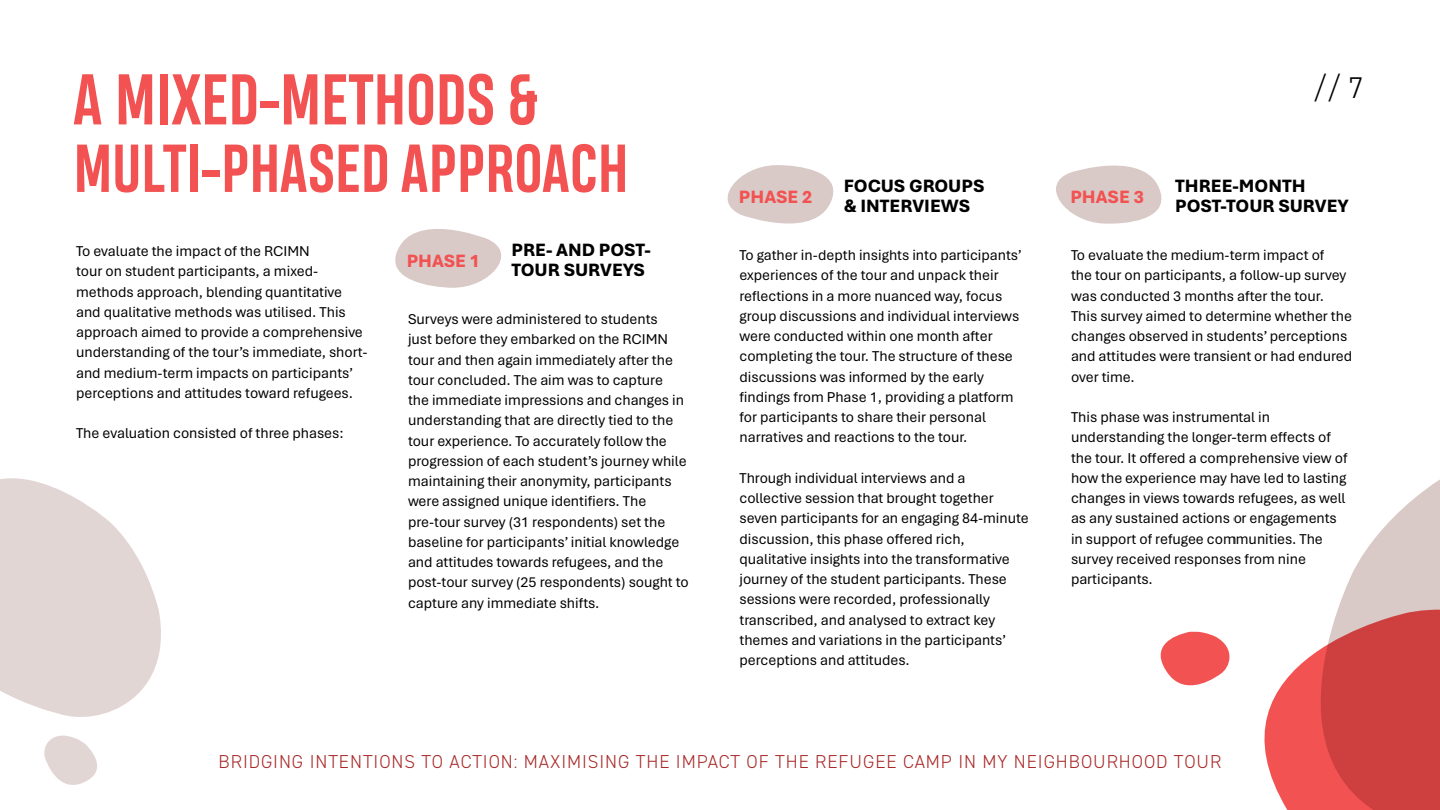
<style>
.page{position:relative;width:1440px;height:810px;background:#fff}
.page>*{position:absolute;margin:0;border:0;box-sizing:border-box;transform-origin:0 0}
.t1{font:700 67.5px "Heading Pro Trial";color:#f25252}
.t2{font:700 63.75px "Heading Pro Trial";color:#f25252}
.t3{font:300 30px "DIN2014";color:#000}
.t4{font:300 18.75px "DIN2014";letter-spacing:.05em;color:#a92929}
.t5{font:800 18.75px/20.2px "Aptos";color:#000}
.t6{font:800 18.75px "Aptos";color:#f25252}
.t7{font:15px/20.2px "Aptos";color:#000}
</style>
<div class="page">
<svg style="left:395px;top:229px;width:106px;height:59px"></svg>
<svg style="left:727px;top:165px;width:107px;height:59px"></svg>
<svg style="left:1056px;top:165px;width:106px;height:59px"></svg>
<svg style="left:1160px;top:631px;width:70px;height:55px"></svg>
<svg style="left:0;top:478px;width:161px;height:239px"></svg>
<svg style="left:44px;top:735px;width:53px;height:50px"></svg>
<svg style="left:1264px;top:479px;width:176px;height:331px"></svg>
<p class="t1" style="left:74px;top:59px;width:466px">A MIXED-METHODS &amp;</p>
<p class="t2" style="left:74px;top:130px;width:557px">MULTI-PHASED APPROACH</p>
<p class="t7" style="left:76px;top:240px;width:293px">To evaluate the impact of the RCIMN<br>tour on student participants, a mixed&shy;methods approach, blending quantitative and qualitative methods was utilised. This approach aimed to provide a comprehensive understanding of the tour’s immediate, short&shy;and medium-term impacts on participants’ perceptions and attitudes toward refugees.</p>
<p class="t7" style="left:76px;top:423px;width:269px">The evaluation consisted of three phases:</p>
<p class="t6" style="left:407px;top:248px;width:75px">PHASE 1</p>
<p class="t5" style="left:512px;top:239px;width:141px">PRE- AND POST-<br>TOUR SURVEYS</p>
<p class="t7" style="left:408px;top:308px;width:282px">Surveys were administered to students<br>just before they embarked on the RCIMN tour and then again immediately after the tour concluded. The aim was to capture<br>the immediate impressions and changes in understanding that are directly tied to the tour experience. To accurately follow the progression of each student’s journey while maintaining their anonymity, participants were assigned unique identifiers. The pre-tour survey (31 respondents) set the baseline for participants’ initial knowledge and attitudes towards refugees, and the post-tour survey (25 respondents) sought to capture any immediate shifts.</p>
<p class="t5" style="left:844px;top:175px;width:142px">FOCUS GROUPS</p>
<p class="t5" style="left:844px;top:195px;width:128px">&amp; INTERVIEWS</p>
<p class="t6" style="left:739px;top:184px;width:75px">PHASE 2</p>
<p class="t6" style="left:1070px;top:184px;width:75px">PHASE 3</p>
<h3 class="t3" style="left:1313px;top:70px;width:52px">// 7</h3>
<p class="t5" style="left:1175px;top:175px;width:175px">THREE-MONTH<br>POST-TOUR SURVEY</p>
<p class="t7" style="left:740px;top:244px;width:284px">To gather in-depth insights into participants’ experiences of the tour and unpack their reflections in a more nuanced way, focus group discussions and individual interviews were conducted within one month after completing the tour. The structure of these discussions was informed by the early findings from Phase 1, providing a platform for participants to share their personal narratives and reactions to the tour.</p>
<p class="t7" style="left:740px;top:467px;width:291px">Through individual interviews and a collective session that brought together seven participants for an engaging 84-minute discussion, this phase offered rich, qualitative insights into the transformative journey of the student participants. These sessions were recorded, professionally transcribed, and analysed to extract key themes and variations in the participants’ perceptions and attitudes.</p>
<p class="t7" style="left:1071px;top:244px;width:283px">To evaluate the medium-term impact of<br>the tour on participants, a follow-up survey was conducted 3 months after the tour.<br>This survey aimed to determine whether the changes observed in students’ perceptions and attitudes were transient or had endured over time.</p>
<p class="t7" style="left:1071px;top:406px;width:278px">This phase was instrumental in understanding the longer-term effects of the tour. It offered a comprehensive view of how the experience may have led to lasting changes in views towards refugees, as well as any sustained actions or engagements in support of refugee communities. The survey received responses from nine participants.</p>
<p class="t4" style="left:219px;top:750px;width:1004px">BRIDGING INTENTIONS TO ACTION: MAXIMISING THE IMPACT OF THE REFUGEE CAMP IN MY NEIGHBOURHOOD TOUR</p>
</div>
